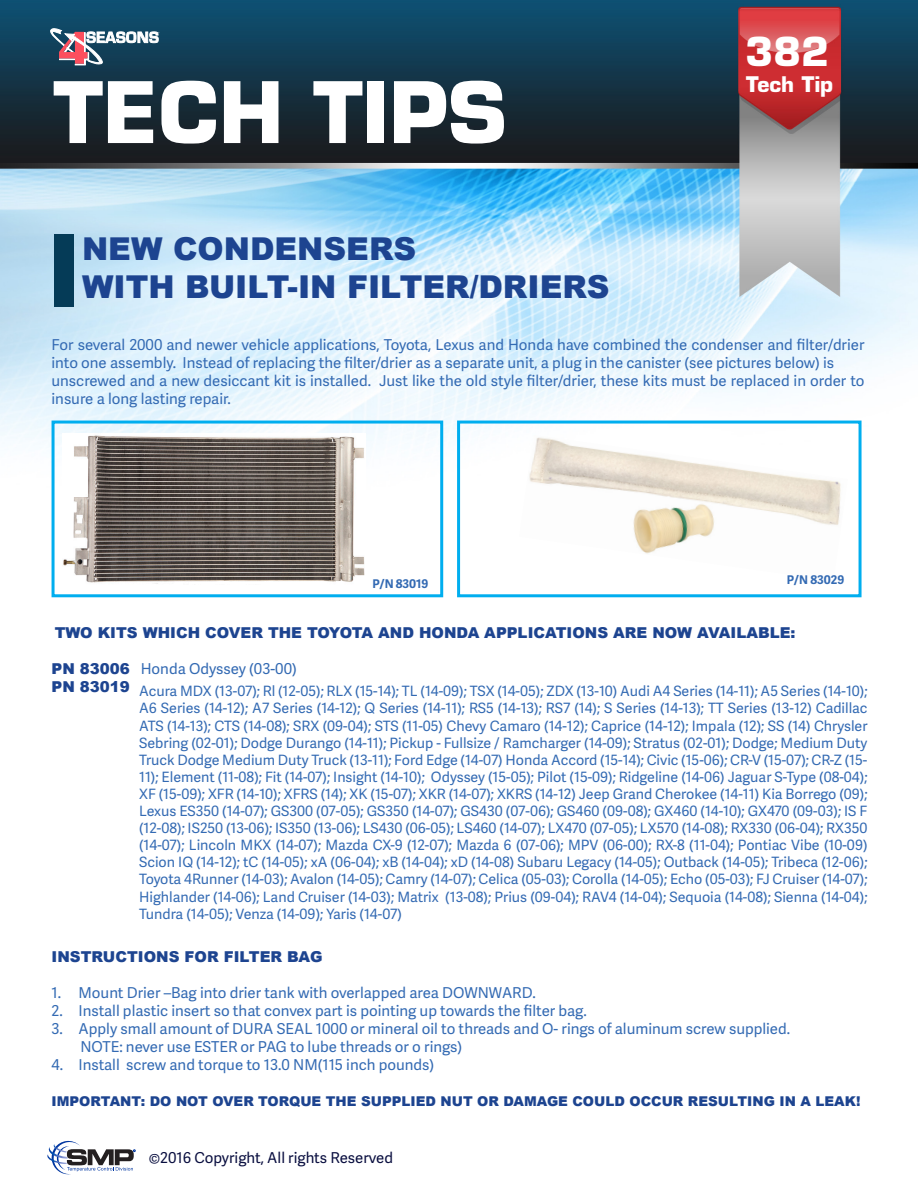
<style>
.page{position:relative;width:918px;height:1188px;background:#fff}
.page>*{position:absolute;margin:0;border:0;box-sizing:border-box;transform-origin:0 0}
.t1{font:700 82.5px "Eurostile LT Std";color:#fff}
.t2{font:700 39px "Eurostile LT Std";color:#fff}
.t3{font:900 31.5px "Arial";color:#1d4490}
.t4{font:700 21px "Eurostile LT Std";color:#fff}
.t5{font:15px/18px "Adelle Sans";color:#336ab3}
.t6{font:900 15px "Arial";color:#1d4490}
.t7{font:15px "Adelle Sans";color:#090e3f}
.t8{font:14.25px/17.1px "Adelle Sans";color:#336ab3;text-align:justify}
.t9{font:900 13.5px "Arial";color:#1d4490}
.t10{font:700 12px "Adelle Sans";color:#336ab3}
.s1{font-family:"Arial";font-weight:900;color:#1d4490}
</style>
<div class="page">
<img style="left:0;top:0;width:918px;height:1152px">
<div style="left:54px;top:234px;width:19px;height:73px;background:#053b57"></div>
<img style="left:62px;top:434px;width:304px;height:150px">
<div style="left:52px;top:421px;width:391px;height:176px;border:3px solid #00aeef"></div>
<img style="left:519px;top:435px;width:329px;height:146px">
<div style="left:457px;top:421px;width:405px;height:176px;border:3px solid #00aeef"></div>
<svg style="left:49px;top:28px;width:110px;height:37px"></svg>
<svg style="left:47px;top:1140px;width:88px;height:35px"></svg>
<p class="t1" style="left:54px;top:62px;width:455px">TECH TIPS</p>
<p class="t3" style="left:82px;top:226px;width:336px">NEW CONDENSERS</p>
<p class="t3" style="left:82px;top:264px;width:529px">WITH BUILT-IN FILTER/DRIERS</p>
<p class="t2" style="left:745px;top:27px;width:86px">382</p>
<p class="t4" style="left:746px;top:72px;width:89px">Tech Tip</p>
<p class="t5" style="left:52px;top:336px;width:814px">For several 2000 and newer vehicle applications, Toyota, Lexus and Honda have combined the condenser and filter/drier into one assembly. Instead of replacing the filter/drier as a separate unit, a plug in the canister (see pictures below) is</p>
<p class="t5" style="left:52px;top:372px;width:814px">unscrewed and a new desiccant kit is installed. Just like the old style filter/drier, these kits must be replaced in order to insure a long lasting repair.</p>
<p class="t10" style="left:372px;top:575px;width:58px">P/N 83019</p>
<p class="t10" style="left:787px;top:571px;width:59px">P/N 83029</p>
<p class="t6" style="left:55px;top:622px;width:742px">TWO KITS WHICH COVER THE TOYOTA AND HONDA APPLICATIONS ARE NOW AVAILABLE:</p>
<p class="t5" style="left:52px;top:660px;width:247px"><span class="s1">PN 83006</span> Honda Odyssey (03-00)</p>
<p class="t6" style="left:52px;top:676px;width:80px">PN 83019</p>
<p class="t8" style="left:139px;top:682px;width:730px">Acura MDX (13-07); Rl (12-05); RLX (15-14); TL (14-09); TSX (14-05); ZDX (13-10) Audi A4 Series (14-11); A5 Series (14-10); A6 Series (14-12); A7 Series (14-12); Q Series (14-11); RS5 (14-13); RS7 (14); S Series (14-13); TT Series (13-12) Cadillac ATS (14-13); CTS (14-08); SRX (09-04); STS (11-05) Chevy Camaro (14-12); Caprice (14-12); Impala (12); SS (14) Chrysler Sebring (02-01); Dodge Durango (14-11); Pickup - Fullsize / Ramcharger (14-09); Stratus (02-01); Dodge; Medium Duty Truck Dodge Medium Duty Truck (13-11); Ford Edge (14-07) Honda Accord (15-14); Civic (15-06); CR-V (15-07); CR-Z (15- 11); Element (11-08); Fit (14-07); Insight (14-10); Odyssey (15-05); Pilot (15-09); Ridgeline (14-06) Jaguar S-Type (08-04); XF (15-09); XFR (14-10); XFRS (14); XK (15-07); XKR (14-07); XKRS (14-12) Jeep Grand Cherokee (14-11) Kia Borrego (09); Lexus ES350 (14-07); GS300 (07-05); GS350 (14-07); GS430 (07-06); GS460 (09-08); GX460 (14-10); GX470 (09-03); IS F (12-08); IS250 (13-06); IS350 (13-06); LS430 (06-05); LS460 (14-07); LX470 (07-05); LX570 (14-08); RX330 (06-04); RX350 (14-07); Lincoln MKX (14-07); Mazda CX-9 (12-07); Mazda 6 (07-06); MPV (06-00); RX-8 (11-04); Pontiac Vibe (10-09)<br>Scion IQ (14-12); tC (14-05); xA (06-04); xB (14-04); xD (14-08) Subaru Legacy (14-05); Outback (14-05); Tribeca (12-06); Toyota 4Runner (14-03); Avalon (14-05); Camry (14-07); Celica (05-03); Corolla (14-05); Echo (05-03); FJ Cruiser (14-07); Highlander (14-06); Land Cruiser (14-03); Matrix (13-08); Prius (09-04); RAV4 (14-04); Sequoia (14-08); Sienna (14-04); Tundra (14-05); Venza (14-09); Yaris (14-07)</p>
<p class="t6" style="left:52px;top:946px;width:272px">INSTRUCTIONS FOR FILTER BAG</p>
<p class="t5" style="left:52px;top:984px;width:486px">1. Mount Drier –Bag into drier tank with overlapped area DOWNWARD.</p>
<p class="t5" style="left:52px;top:1002px;width:537px">2. Install plastic insert so that convex part is pointing up towards the filter bag.</p>
<p class="t5" style="left:52px;top:1020px;width:740px">3. Apply small amount of DURA SEAL 1000 or mineral oil to threads and O- rings of aluminum screw supplied.</p>
<p class="t5" style="left:80px;top:1038px;width:383px">NOTE: never use ESTER or PAG to lube threads or o rings)</p>
<p class="t5" style="left:52px;top:1056px;width:384px">4. Install screw and torque to 13.0 NM(115 inch pounds)</p>
<p class="t9" style="left:52px;top:1092px;width:810px">IMPORTANT: DO NOT OVER TORQUE THE SUPPLIED NUT OR DAMAGE COULD OCCUR RESULTING IN A LEAK!</p>
<p class="t7" style="left:149px;top:1147px;width:246px">©2016 Copyright, All rights Reserved</p>
</div>
